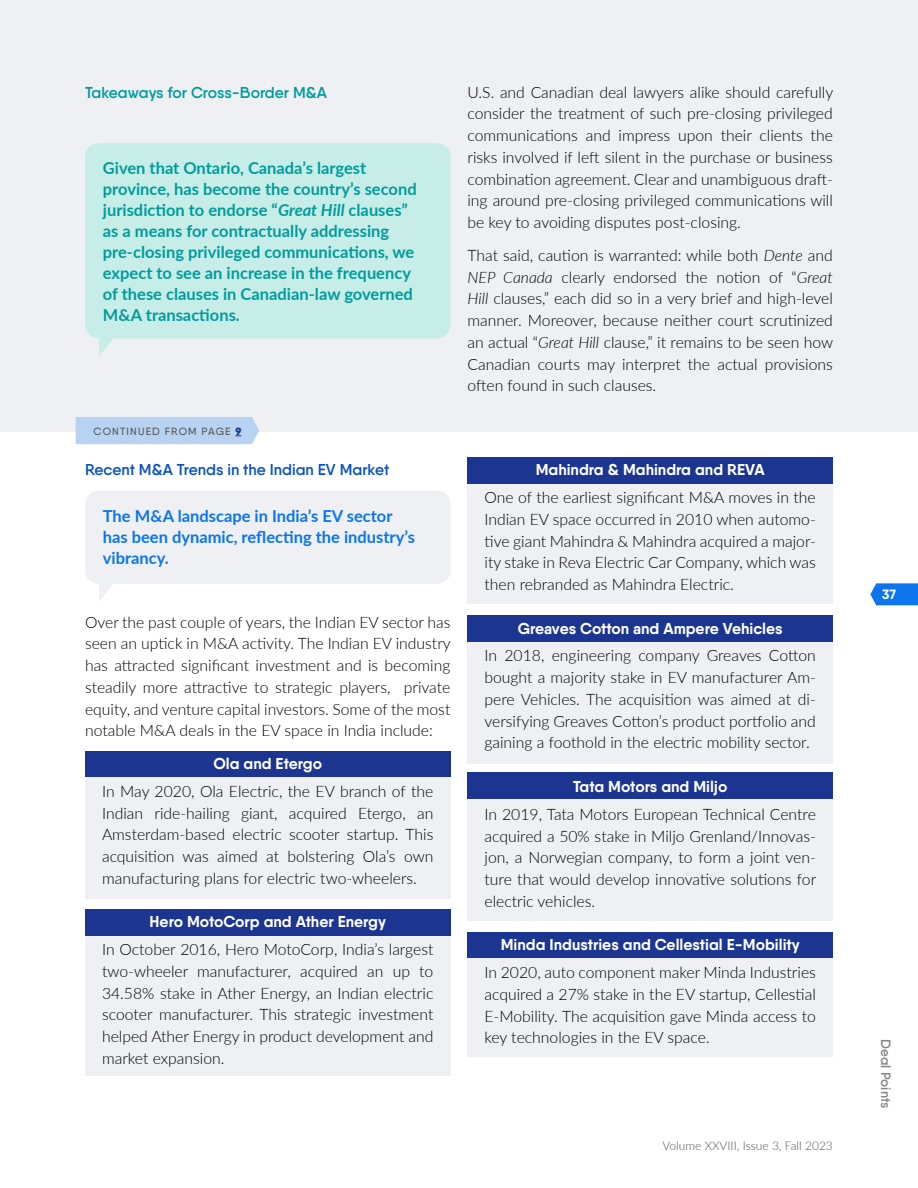
<style>
.page{position:relative;width:918px;height:1188px;background:#fff}
.page>*{position:absolute;margin:0;border:0;box-sizing:border-box;transform-origin:0 0}
.t1{font:700 16.5px/21px "Lato";color:#009c9c}
.t2{font:700 16.5px/21px "Lato";color:#0c75ed}
.t3{font:300 15.75px/21.8px "Lato";color:#000;text-align:justify}
.t4{font:700 15.75px "Qanelas";color:#fff}
.t5{font:600 15.75px "Qanelas";color:#0a51c4}
.t6{font:600 15.75px "Qanelas";color:#009c9c}
.t7{font:600 13.5px "Qanelas";color:#878787}
.t8{font:700 13.5px "Qanelas";color:#fff}
.t9{font:300 12px "Lato";color:#575756}
.t10{font:500 10.5px "Qanelas";letter-spacing:.11em;color:#575756}
.s1{font-style:italic}
.s2{font-weight:900;color:#1c3591}
</style>
<div class="page">
<div style="left:0;top:0;width:918px;height:432px;background:#eef0f4"></div>
<svg style="left:870px;top:583px;width:48px;height:22px"></svg>
<svg style="left:99px;top:338px;width:22px;height:18px"></svg>
<div style="left:85px;top:143px;width:365px;height:195px;background:#c7ede9;border-radius:13px"></div>
<div style="left:85px;top:751px;width:365px;height:27px;background:#1c3591"></div>
<div style="left:468px;top:615px;width:365px;height:27px;background:#1c3591"></div>
<div style="left:468px;top:772px;width:365px;height:27px;background:#1c3591"></div>
<div style="left:468px;top:932px;width:365px;height:27px;background:#1c3591"></div>
<div style="left:85px;top:909px;width:365px;height:27px;background:#1c3591"></div>
<div style="left:468px;top:458px;width:365px;height:26px;background:#1c3591"></div>
<div style="left:85px;top:778px;width:365px;height:121px;background:#eef0f4"></div>
<div style="left:468px;top:642px;width:365px;height:121px;background:#eef0f4"></div>
<div style="left:468px;top:799px;width:365px;height:121px;background:#eef0f4"></div>
<div style="left:468px;top:959px;width:365px;height:98px;background:#eef0f4"></div>
<div style="left:85px;top:936px;width:365px;height:139px;background:#eef0f4"></div>
<div style="left:468px;top:484px;width:365px;height:119px;background:#eef0f4"></div>
<div style="left:76px;top:417px;width:183px;height:27px;background:#b8d3f2"></div>
<svg style="left:99px;top:584px;width:14px;height:17px"></svg>
<div style="left:85px;top:491px;width:365px;height:93px;background:#eef0f4;border-radius:13px"></div>
<p class="t6" style="left:85px;top:82px;width:243px">Takeaways for Cross-Border M&amp;A</p>
<p class="t3" style="left:467px;top:81px;width:367px">U.S. and Canadian deal lawyers alike should carefully consider the treatment of such pre-closing privileged communications and impress upon their clients the risks involved if left silent in the purchase or business combination agreement. Clear and unambiguous draft&shy;ing around pre-closing privileged communications will be key to avoiding disputes post-closing.</p>
<p class="t3" style="left:467px;top:244px;width:367px">That said, caution is warranted: while both <span class="s1">Dente</span> and <span class="s1">NEP Canada</span> clearly endorsed the notion of “<span class="s1">Great Hill</span> clauses,” each did so in a very brief and high-level manner. Moreover, because neither court scrutinized an actual “<span class="s1">Great Hill</span> clause,” it remains to be seen how Canadian courts may interpret the actual provisions often found in such clauses.</p>
<p class="t1" style="left:103px;top:157px;width:315px">Given that Ontario, Canada’s largest province, has become the country’s second jurisdiction to endorse “<span class="s1">Great Hill</span> clauses” as a means for contractually addressing pre-closing privileged communications, we expect to see an increase in the frequency of these clauses in Canadian-law governed M&amp;A transactions.</p>
<p class="t10" style="left:94px;top:425px;width:149px">CONTINUED FROM PAGE <span class="s2">9</span></p>
<p class="t5" style="left:85px;top:460px;width:306px">Recent M&amp;A Trends in the Indian EV Market</p>
<p class="t2" style="left:103px;top:504px;width:314px">The M&amp;A landscape in India’s EV sector has been dynamic, reflecting the industry’s vibrancy.</p>
<p class="t3" style="left:85px;top:611px;width:367px">Over the past couple of years, the Indian EV sector has seen an uptick in M&amp;A activity. The Indian EV industry has attracted significant investment and is becoming steadily more attractive to strategic players, private equity, and venture capital investors. Some of the most notable M&amp;A deals in the EV space in India include:</p>
<p class="t4" style="left:213px;top:754px;width:110px">Ola and Etergo</p>
<p class="t3" style="left:102px;top:780px;width:333px">In May 2020, Ola Electric, the EV branch of the Indian ride-hailing giant, acquired Etergo, an Amsterdam-based electric scooter startup. This acquisition was aimed at bolstering Ola’s own manufacturing plans for electric two-wheelers.</p>
<p class="t4" style="left:150px;top:912px;width:238px">Hero MotoCorp and Ather Energy</p>
<p class="t3" style="left:102px;top:938px;width:333px">In October 2016, Hero MotoCorp, India’s largest two-wheeler manufacturer, acquired an up to 34.58% stake in Ather Energy, an Indian electric scooter manufacturer. This strategic investment helped Ather Energy in product development and market expansion.</p>
<p class="t4" style="left:536px;top:460px;width:231px">Mahindra &amp; Mahindra and REVA</p>
<p class="t3" style="left:485px;top:486px;width:333px">One of the earliest significant M&amp;A moves in the Indian EV space occurred in 2010 when automo&shy;tive giant Mahindra &amp; Mahindra acquired a major&shy;ity stake in Reva Electric Car Company, which was then rebranded as Mahindra Electric.</p>
<p class="t4" style="left:518px;top:618px;width:267px">Greaves Cotton and Ampere Vehicles</p>
<p class="t3" style="left:485px;top:644px;width:333px">In 2018, engineering company Greaves Cotton bought a majority stake in EV manufacturer Am&shy;pere Vehicles. The acquisition was aimed at di&shy;versifying Greaves Cotton’s product portfolio and gaining a foothold in the electric mobility sector.</p>
<p class="t4" style="left:573px;top:777px;width:156px">Tata Motors and Miljo</p>
<p class="t3" style="left:485px;top:803px;width:333px">In 2019, Tata Motors European Technical Centre acquired a 50% stake in Miljo Grenland/Innovas&shy;jon, a Norwegian company, to form a joint ven&shy;ture that would develop innovative solutions for electric vehicles.</p>
<p class="t4" style="left:501px;top:935px;width:300px">Minda Industries and Cellestial E-Mobility</p>
<p class="t3" style="left:485px;top:961px;width:333px">In 2020, auto component maker Minda Industries acquired a 27% stake in the EV startup, Cellestial E-Mobility. The acquisition gave Minda access to key technologies in the EV space.</p>
<p class="t9" style="left:663px;top:1138px;width:172px">Volume XXVIII, Issue 3, Fall 2023</p>
<p class="t8" style="left:882px;top:586px;width:15px">37</p>
<p class="t7" style="left:894px;top:1039px;width:71px;rotate:90deg">Deal Points</p>
</div>
